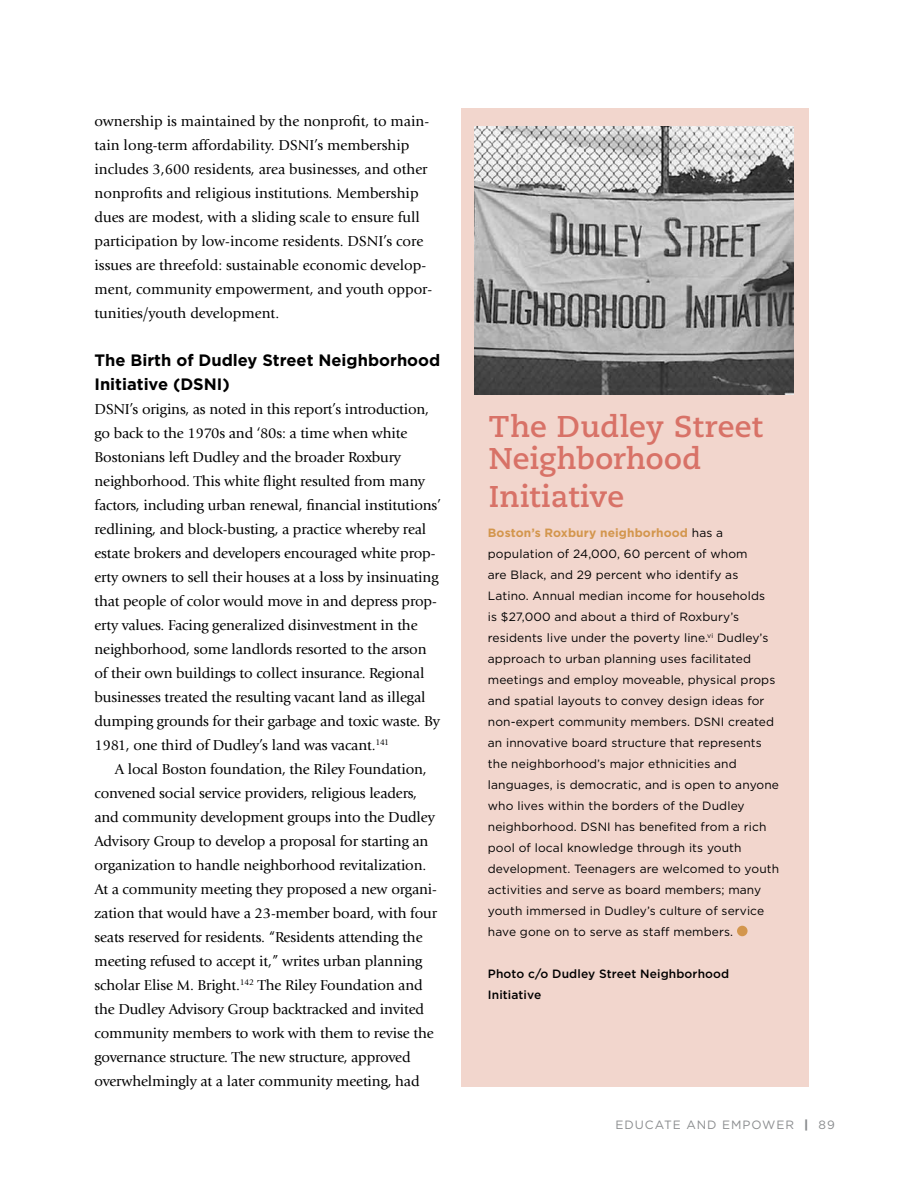
<style>
.page{position:relative;width:918px;height:1188px;background:#fff}
.page>*{position:absolute;margin:0;border:0;box-sizing:border-box;transform-origin:0 0}
.t1{font:700 30px/31.5px "Caecilia";letter-spacing:.005em;color:#d87267}
.t2{font:700 16.5px/24px "Gotham";color:#000}
.t3{font:15px/24px "Giovanni";letter-spacing:-.01em;color:#000}
.t4{font:12px/21px "Gotham";letter-spacing:.01em;color:#000}
.t5{font:500 12px/21px "Gotham";letter-spacing:.01em;color:#000}
.t6{font:12px "Gotham";letter-spacing:.08em;color:#8a8c8e}
.s1{font-weight:700;color:#d3964d}
.s2{font-weight:900}
</style>
<div class="page">
<div style="left:461px;top:108px;width:347px;height:978px;background:#f2d6cd"></div>
<div style="left:737px;top:926px;width:11px;height:10px;background:#d3964d;border-radius:50%"></div>
<img style="left:475px;top:126px;width:319px;height:269px">
<p class="t3" style="left:94px;top:109px;width:339px">ownership is maintained by the nonprofit, to main&shy;tain long-term affordability. DSNI’s membership includes 3,600 residents, area businesses, and other nonprofits and religious institutions. Membership dues are modest, with a sliding scale to ensure full participation by low-income residents. DSNI’s core issues are threefold: sustainable economic develop&shy;ment, community empowerment, and youth oppor&shy;tunities/youth development.</p>
<p class="t2" style="left:94px;top:348px;width:347px">The Birth of Dudley Street Neighborhood<br>Initiative (DSNI)</p>
<p class="t3" style="left:94px;top:397px;width:348px">DSNI’s origins, as noted in this report’s introduction, go back to the 1970s and ‘80s: a time when white Bostonians left Dudley and the broader Roxbury neighborhood. This white flight resulted from many factors, including urban renewal, financial institutions’ redlining, and block-busting, a practice whereby real estate brokers and developers encouraged white prop&shy;erty owners to sell their houses at a loss by insinuating that people of color would move in and depress prop&shy;erty values. Facing generalized disinvestment in the neighborhood, some landlords resorted to the arson of their own buildings to collect insurance. Regional businesses treated the resulting vacant land as illegal dumping grounds for their garbage and toxic waste. By 1981, one third of Dudley’s land was vacant.<sup>141</sup></p>
<p class="t3" style="left:94px;top:757px;width:344px;text-indent:20px">A local Boston foundation, the Riley Foundation, convened social service providers, religious leaders, and community development groups into the Dudley Advisory Group to develop a proposal for starting an organization to handle neighborhood revitalization.<br>At a community meeting they proposed a new organi&shy;zation that would have a 23-member board, with four seats reserved for residents. “Residents attending the meeting refused to accept it,” writes urban planning scholar Elise M. Bright.<sup>142</sup> The Riley Foundation and the Dudley Advisory Group backtracked and invited community members to work with them to revise the governance structure. The new structure, approved overwhelmingly at a later community meeting, had</p>
<h1 class="t1" style="left:489px;top:412px;width:276px">The Dudley Street<br>Neighborhood</h1>
<h1 class="t1" style="left:489px;top:481px;width:137px">Initiative</h1>
<p class="t4" style="left:488px;top:522px;width:293px"><span class="s1">Boston’s Roxbury neighborhood</span> has a population of 24,000, 60 percent of whom<br>are Black, and 29 percent who identify as Latino. Annual median income for households<br>is $27,000 and about a third of Roxbury’s residents live under the poverty line.<sup>vi</sup> Dudley’s approach to urban planning uses facilitated meetings and employ moveable, physical props and spatial layouts to convey design ideas for non-expert community members. DSN I created an innovative board structure that represents the neighborhood’s major ethnicities and languages, is democratic, and is open to anyone who lives within the borders of the Dudley neighborhood. DSN I has benefited from a rich pool of local knowledge through its youth development. Teenagers are welcomed to youth activities and serve as board members; many youth immersed in Dudley’s culture of service have gone on to serve as staff members.</p>
<p class="t5" style="left:488px;top:963px;width:243px">Photo c/o Dudley Street Neighborhood<br>Initiative</p>
<p class="t6" style="left:616px;top:1118px;width:221px">educate and empower <span class="s2">|</span> 89</p>
</div>
